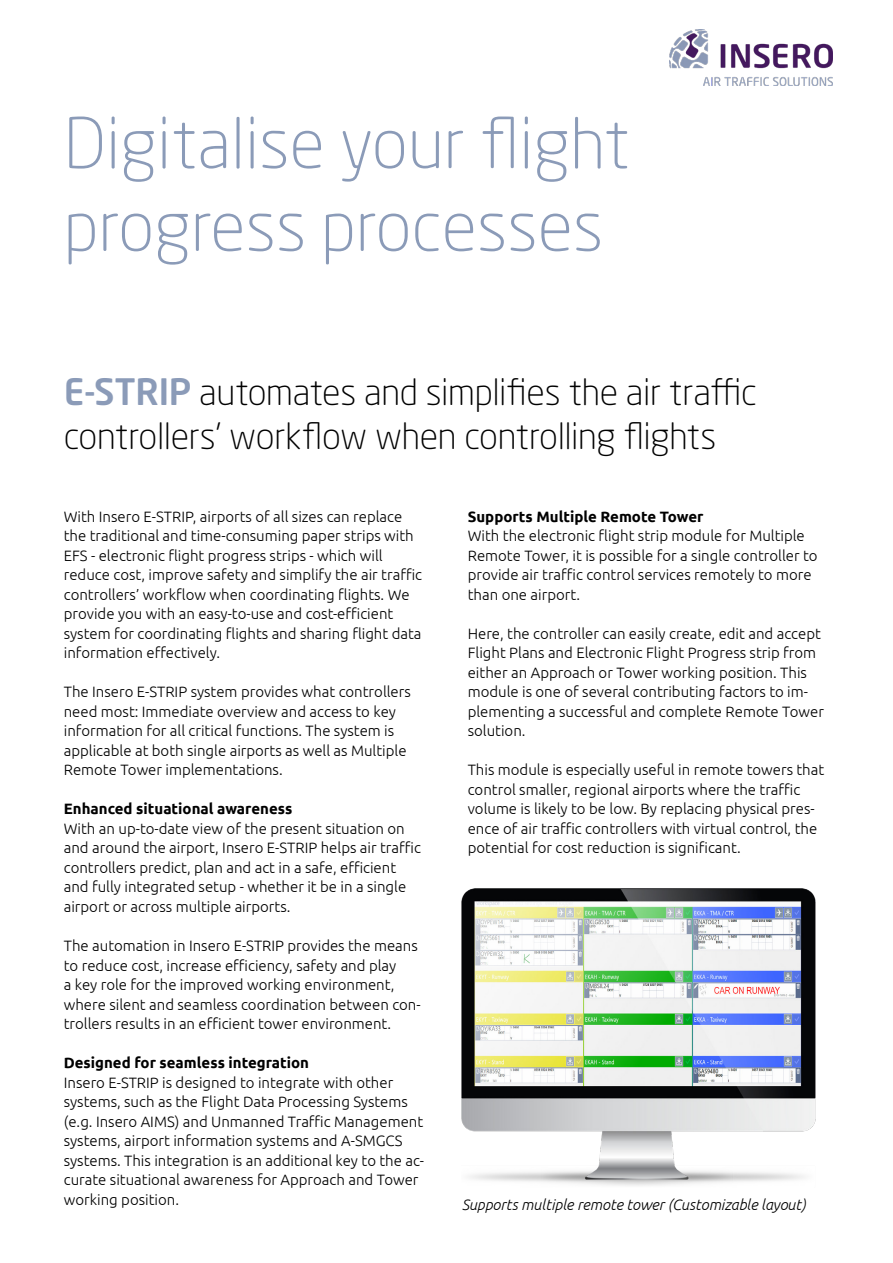
<style>
.page{position:relative;width:893px;height:1263px;background:#fff}
.page>*{position:absolute;margin:0;border:0;box-sizing:border-box;transform-origin:0 0}
.t1{font:300 69px/82.8px "Neo Sans Std";color:#8b9bb8}
.t2{font:300 36px/43.2px "Neo Sans Std";letter-spacing:-.01em;color:#000}
.t3{font:300 15px/19.5px "Ubuntu";color:#000}
.t4{font:700 15px "Ubuntu";color:#000}
.t5{font:italic 300 15px "Ubuntu";color:#000}
.s1{font-weight:500;color:#8b9bb8}
</style>
<div class="page">
<img style="left:462px;top:889px;width:354px;height:297px">
<img style="left:670px;top:29px;width:163px;height:56px">
<h1 class="t1" style="left:64px;top:101px;width:568px">Digitalise your flight progress processes</h1>
<h2 class="t2" style="left:64px;top:370px;width:695px"><span class="s1">E-STRIP</span> automates and simplifies the air traffic controllers’ workflow when controlling flights</h2>
<p class="t3" style="left:64px;top:506px;width:360px">With Insero E-STRIP, airports of all sizes can replace the traditional and time-consuming paper strips with EFS - electronic flight progress strips - which will reduce cost, improve safety and simplify the air traffic controllers’ workflow when coordinating flights. We provide you with an easy-to-use and cost-efficient system for coordinating flights and sharing flight data information effectively.</p>
<p class="t3" style="left:64px;top:682px;width:349px">The Insero E-STRIP system provides what controllers need most: Immediate overview and access to key information for all critical functions. The system is applicable at both single airports as well as Multiple Remote Tower implementations.</p>
<p class="t4" style="left:64px;top:800px;width:230px">Enhanced situational awareness</p>
<p class="t3" style="left:64px;top:818px;width:359px">With an up-to-date view of the present situation on and around the airport, Insero E-STRIP helps air traffic controllers predict, plan and act in a safe, efficient and fully integrated setup - whether it be in a single airport or across multiple airports.</p>
<p class="t3" style="left:64px;top:935px;width:358px">The automation in Insero E-STRIP provides the means to reduce cost, increase efficiency, safety and play<br>a key role for the improved working environment, where silent and seamless coordination between con&shy;trollers results in an efficient tower environment.</p>
<p class="t4" style="left:64px;top:1053px;width:247px">Designed for seamless integration</p>
<p class="t3" style="left:64px;top:1072px;width:362px">Insero E-STRIP is designed to integrate with other systems, such as the Flight Data Processing Systems (e.g. Insero AIMS) and Unmanned Traffic Management systems, airport information systems and A-SMGCS systems. This integration is an additional key to the ac&shy;curate situational awareness for Approach and Tower working position.</p>
<p class="t4" style="left:468px;top:507px;width:237px">Supports Multiple Remote Tower</p>
<p class="t3" style="left:468px;top:526px;width:351px">With the electronic flight strip module for Multiple Remote Tower, it is possible for a single controller to provide air traffic control services remotely to more than one airport.</p>
<p class="t3" style="left:468px;top:623px;width:358px">Here, the controller can easily create, edit and accept Flight Plans and Electronic Flight Progress strip from either an Approach or Tower working position. This module is one of several contributing factors to im&shy;plementing a successful and complete Remote Tower solution.</p>
<p class="t3" style="left:468px;top:760px;width:358px">This module is especially useful in remote towers that control smaller, regional airports where the traffic volume is likely to be low. By replacing physical pres&shy;ence of air traffic controllers with virtual control, the potential for cost reduction is significant.</p>
<p class="t5" style="left:462px;top:1195px;width:345px">Supports multiple remote tower (Customizable layout)</p>
</div>
